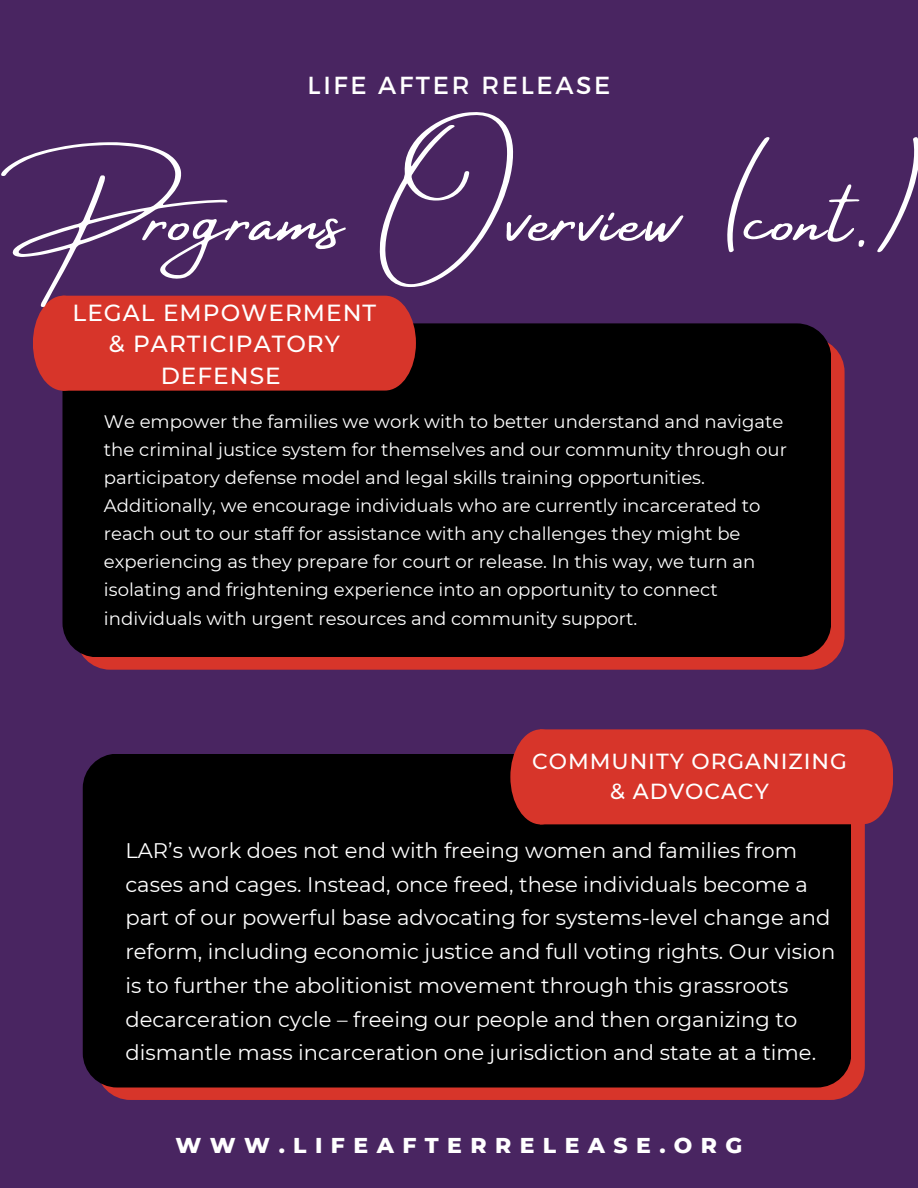
<style>
.page{position:relative;width:918px;height:1188px;background:#492561}
.page>*{position:absolute;margin:0;border:0;box-sizing:border-box;transform-origin:0 0}
.t1{font:80.55px "Amsterdam Four";letter-spacing:.035em;color:#fff}
.t2{font:24.6px "Montserrat";letter-spacing:.11em;color:#fff}
.t3{font:500 23.25px/31.5px "Montserrat";letter-spacing:.045em;color:#fff;text-align:center}
.t4{font:800 21.9px "Montserrat";letter-spacing:.385em;color:#fff}
.t5{font:500 21.75px/30.3px "Montserrat";letter-spacing:.045em;color:#fff;text-align:center}
.t6{font:21.15px/33.8px "Montserrat";color:#fff}
.t7{font:18.15px/28.2px "Montserrat";color:#fff}
</style>
<div class="page">
<div style="left:76px;top:338px;width:769px;height:332px;background:#d7352a;border-radius:34px"></div>
<div style="left:62px;top:323px;width:769px;height:334px;background:#000;border-radius:34px"></div>
<div style="left:33px;top:296px;width:383px;height:95px;background:#d7352a"></div>
<div style="left:96px;top:768px;width:769px;height:332px;background:#d7352a;border-radius:34px"></div>
<div style="left:83px;top:754px;width:768px;height:334px;background:#000;border-radius:34px"></div>
<div style="left:510px;top:729px;width:383px;height:95px;background:#d7352a"></div>
<h2 class="t2" style="left:308px;top:69px;width:304px">LIFE AFTER RELEASE</h2>
<p class="t1" style="left:34px;top:175px;width:867px">Programs Overview (cont.)</p>
<p class="t3" style="left:73px;top:297px;width:305px">LEGAL EMPOWERMENT &amp; PARTICIPATORY<br>DEFENSE</p>
<p class="t7" style="left:104px;top:407px;width:685px">We empower the families we work with to better understand and navigate the criminal justice system for themselves and our community through our participatory defense model and legal skills training opportunities.<br>Additionally, we encourage individuals who are currently incarcerated to reach out to our staff for assistance with any challenges they might be experiencing as they prepare for court or release. In this way, we turn an isolating and frightening experience into an opportunity to connect individuals with urgent resources and community support.</p>
<h4 class="t5" style="left:532px;top:746px;width:316px">COMMUNITY ORGANIZING &amp; ADVOCACY</h4>
<h5 class="t6" style="left:125px;top:833px;width:712px">LAR’s work does not end with freeing women and families from cases and cages. Instead, once freed, these individuals become a part of our powerful base advocating for systems-level change and reform, including economic justice and full voting rights. Our vision is to further the abolitionist movement through this grassroots decarceration cycle – freeing our people and then organizing to dismantle mass incarceration one jurisdiction and state at a time.</h5>
<h4 class="t4" style="left:175px;top:1132px;width:569px">WWW.LIFEAFTERRELEASE.ORG</h4>
</div>
